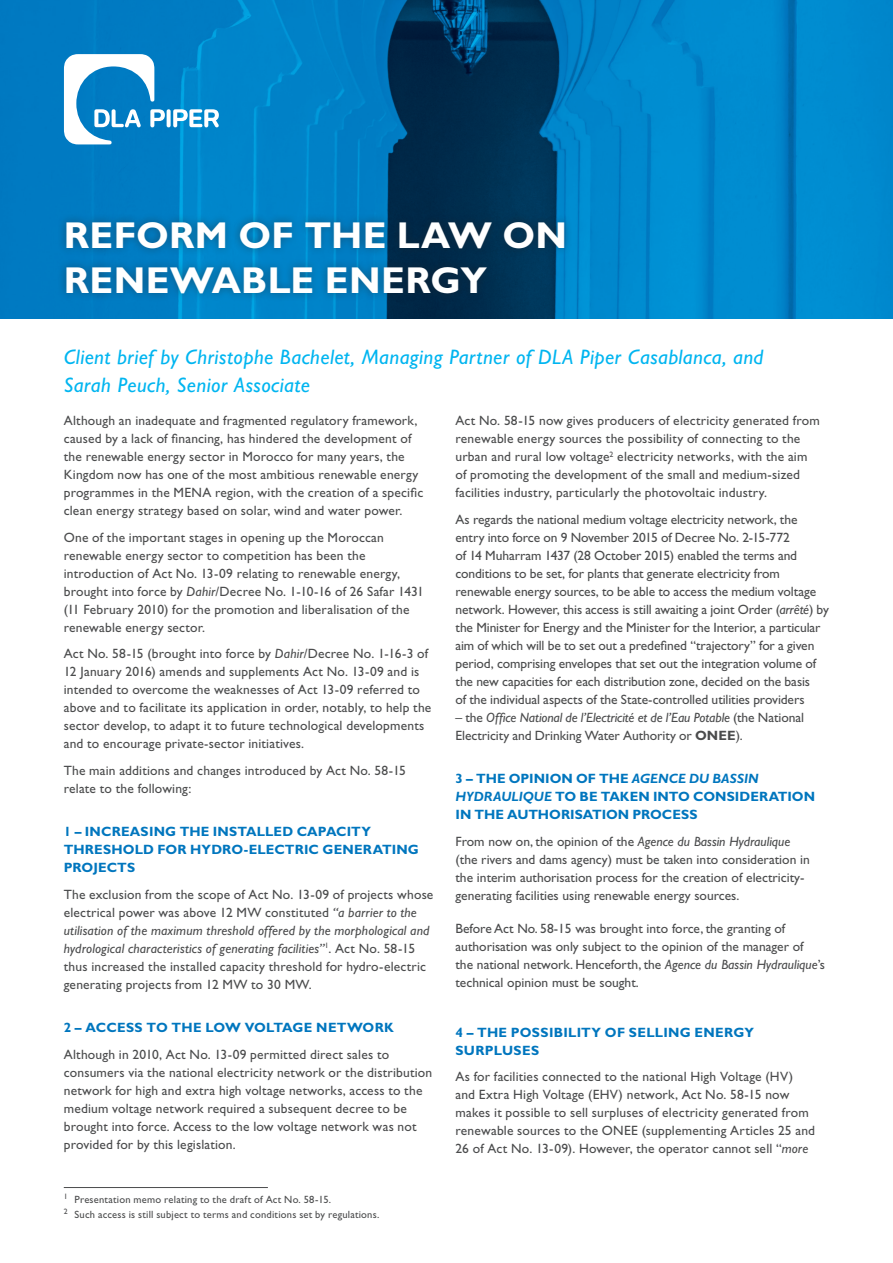
<style>
.page{position:relative;width:893px;height:1263px;background:#fff}
.page>*{position:absolute;margin:0;border:0;box-sizing:border-box;transform-origin:0 0}
.t1{font:700 37.5px/45px "Gill Sans Std";letter-spacing:.005em;color:#fff}
.SUB-HEADER{font:italic 21px/28.5px "Gill Sans Std";letter-spacing:.02em;color:#00b5f0}
.BODY_COPY{font:13.5px/18px "Gill Sans Std";letter-spacing:.01em;color:#4b4c4d}
.SUB-HEADER-2{font:700 13.5px/18px "Gill Sans Std";letter-spacing:.01em;color:#0076be}
.BODY_COPY-2{font:10.5px "Gill Sans Std";letter-spacing:.02em;color:#4b4c4d}
.s1{font-style:italic}
.s2{font-weight:700}
</style>
<div class="page">
<img style="left:0;top:0;width:893px;height:319px">
<svg style="left:167px;top:109px;width:4px;height:18px"></svg>
<svg style="left:173px;top:109px;width:46px;height:18px"></svg>
<svg style="left:64px;top:54px;width:101px;height:90px"></svg>
<div style="left:57px;top:213px;width:516px;height:89px;background:#231f20;opacity:.4"></div>
<hr style="left:64px;top:1187px;width:204px;height:1px;background:#4b4c4d">
<p class="t1" style="left:64px;top:213px;width:505px">REFORM OF THE LAW ON<br>RENEWABLE ENERGY</p>
<p class="SUB-HEADER" style="left:64px;top:343px;width:701px">Client brief by Christophe Bachelet, Managing Partner of DLA Piper Casablanca, and<br>Sarah Peuch, Senior Associate</p>
<p class="BODY_COPY" style="left:64px;top:412px;width:361px">Although an inadequate and fragmented regulatory framework, caused by a lack of financing, has hindered the development of the renewable energy sector in Morocco for many years, the Kingdom now has one of the most ambitious renewable energy programmes in the MENA region, with the creation of a specific clean energy strategy based on solar, wind and water power.</p>
<p class="BODY_COPY" style="left:64px;top:528px;width:362px">One of the important stages in opening up the Moroccan renewable energy sector to competition has been the introduction of Act No. 13-09 relating to renewable energy, brought into force by <span class="s1">Dahir</span>/Decree No. 1-10-16 of 26 Safar 1431 (11 February 2010) for the promotion and liberalisation of the renewable energy sector.</p>
<p class="BODY_COPY" style="left:64px;top:645px;width:369px">Act No. 58-15 (brought into force by <span class="s1">Dahir</span>/Decree No. 1-16-3 of 12 January 2016) amends and supplements Act No. 13-09 and is intended to overcome the weaknesses of Act 13-09 referred to above and to facilitate its application in order, notably, to help the sector develop, to adapt it to future technological developments and to encourage private-sector initiatives.</p>
<p class="BODY_COPY" style="left:64px;top:761px;width:344px">The main additions and changes introduced by Act No. 58-15 relate to the following:</p>
<p class="SUB-HEADER-2" style="left:64px;top:823px;width:357px">1 – INCREASING THE INSTALLED CAPACITY<br>THRESHOLD FOR HYDRO-ELECTRIC GENERATING<br>PROJECTS</p>
<p class="BODY_COPY" style="left:64px;top:885px;width:371px">The exclusion from the scope of Act No. 13-09 of projects whose electrical power was above 12 MW constituted <span class="s1">“a barrier to the utilisation of the maximum threshold offered by the morphological and hydrological characteristics of generating facilities”</span><sup>1</sup>. Act No. 58-15 thus increased the installed capacity threshold for hydro-electric generating projects from 12 MW to 30 MW.</p>
<p class="SUB-HEADER-2" style="left:64px;top:1019px;width:332px">2 – ACCESS TO THE LOW VOLTAGE NETWORK</p>
<p class="BODY_COPY" style="left:64px;top:1045px;width:370px">Although in 2010, Act No. 13-09 permitted direct sales to consumers via the national electricity network or the distribution network for high and extra high voltage networks, access to the medium voltage network required a subsequent decree to be brought into force. Access to the low voltage network was not provided for by this legislation.</p>
<p class="BODY_COPY-2" style="left:64px;top:1194px;width:269px"><sup>1</sup> Presentation memo relating to the draft of Act No. 58-15.</p>
<p class="BODY_COPY-2" style="left:64px;top:1209px;width:317px"><sup>2</sup> Such access is still subject to terms and conditions set by regulations.</p>
<p class="BODY_COPY" style="left:455px;top:412px;width:366px">Act No. 58-15 now gives producers of electricity generated from renewable energy sources the possibility of connecting to the urban and rural low voltage<sup>2</sup> electricity networks, with the aim of promoting the development of the small and medium-sized facilities industry, particularly the photovoltaic industry.</p>
<p class="BODY_COPY" style="left:455px;top:510px;width:375px">As regards the national medium voltage electricity network, the entry into force on 9 November 2015 of Decree No. 2-15-772<br>of 14 Muharram 1437 (28 October 2015) enabled the terms and conditions to be set, for plants that generate electricity from renewable energy sources, to be able to access the medium voltage network. However, this access is still awaiting a joint Order (<span class="s1">arrêté</span>) by the Minister for Energy and the Minister for the Interior, a particular aim of which will be to set out a predefined “trajectory” for a given period, comprising envelopes that set out the integration volume of the new capacities for each distribution zone, decided on the basis<br>of the individual aspects of the State-controlled utilities providers</p>
<p class="BODY_COPY" style="left:455px;top:708px;width:350px">– the <span class="s1">Office National de l’Electricité et de l’Eau Potable</span> (the National<br>Electricity and Drinking Water Authority or <span class="s2">ONEE</span>).</p>
<p class="SUB-HEADER-2" style="left:455px;top:770px;width:361px">3 – THE OPINION OF THE <span class="s1">AGENCE DU BASSIN<br>HYDRAULIQUE</span> TO BE TAKEN INTO CONSIDERATION<br>IN THE AUTHORISATION PROCESS</p>
<p class="BODY_COPY" style="left:455px;top:832px;width:356px">From now on, the opinion of the <span class="s1">Agence du Bassin Hydraulique </span>(the rivers and dams agency) must be taken into consideration in the interim authorisation process for the creation of electricity&shy;generating facilities using renewable energy sources.</p>
<p class="BODY_COPY" style="left:455px;top:919px;width:371px">Before Act No. 58-15 was brought into force, the granting of authorisation was only subject to the opinion of the manager of<br>the national network. Henceforth, the <span class="s1">Agence du Bassin Hydraulique</span>’s technical opinion must be sought.</p>
<p class="SUB-HEADER-2" style="left:455px;top:1023px;width:300px">4 – THE POSSIBILITY OF SELLING ENERGY<br>SURPLUSES</p>
<p class="BODY_COPY" style="left:455px;top:1068px;width:361px">As for facilities connected to the national High Voltage (HV) and Extra High Voltage (EHV) network, Act No. 58-15 now makes it possible to sell surpluses of electricity generated from renewable sources to the ONEE (supplementing Articles 25 and 26 of Act No. 13-09). However, the operator cannot sell “<span class="s1">more</span></p>
</div>
